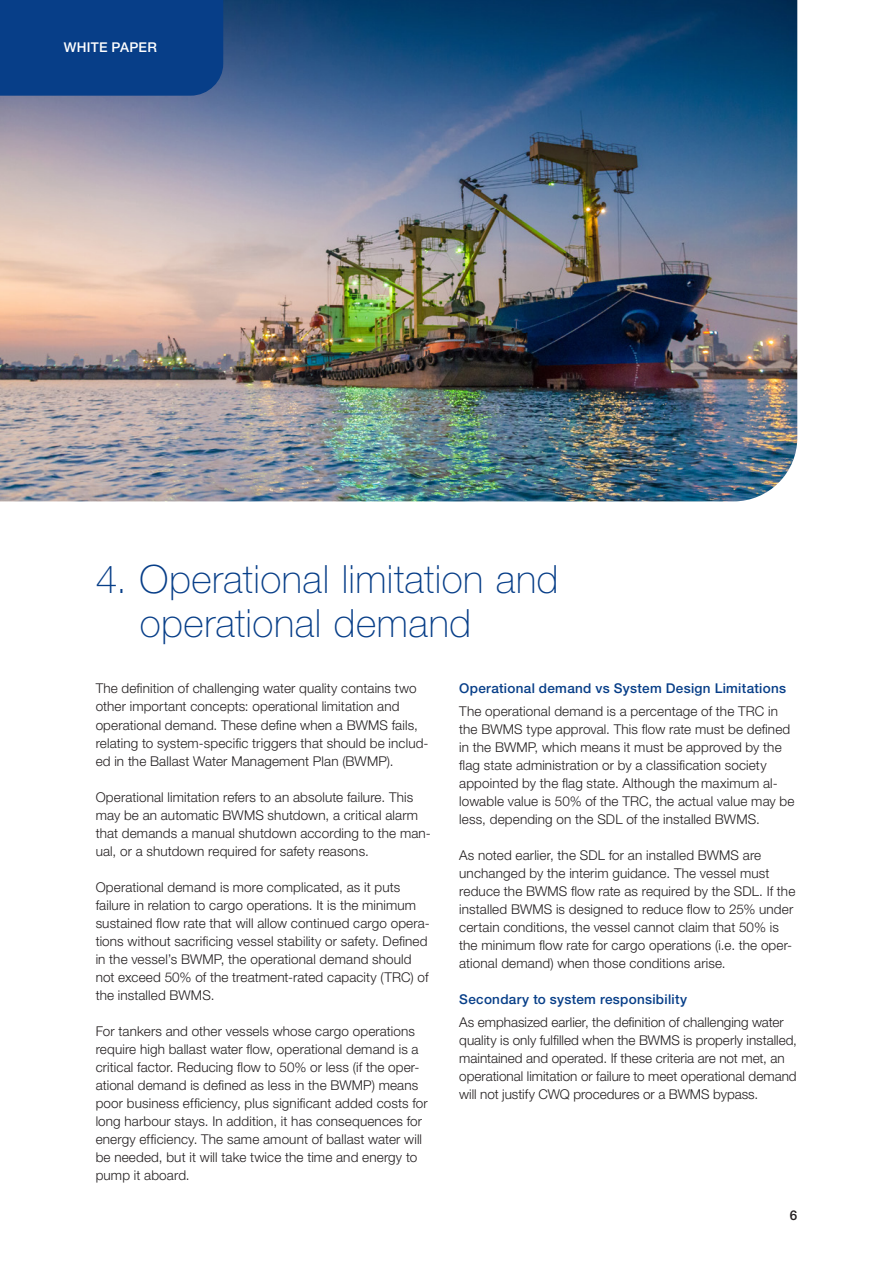
<style>
.page{position:relative;width:893px;height:1263px;background:#fff}
.page>*{position:absolute;margin:0;border:0;box-sizing:border-box;transform-origin:0 0}
.Headline_2{font:100 39px/43.5px "Helvetica Neue LT Std";letter-spacing:.015em;color:#073e88}
.Bodycopy{font:300 13.5px/18px "Helvetica Neue LT Std";letter-spacing:.01em;color:#231f20}
.Sub_headline_4{font:500 13.5px "Helvetica Neue LT Std";letter-spacing:.02em;color:#073e88}
.Sub_headline_4_White{font:500 13.5px "Helvetica Neue LT Std";letter-spacing:.02em;color:#fff}
.t1{font:500 13.5px "Helvetica Neue LT Std";color:#231f20}
</style>
<div class="page">
<img style="left:0;top:0;width:797px;height:501px">
<div style="left:0;top:0;width:223px;height:96px;background:#073e88"></div>
<p class="Sub_headline_4_White" style="left:64px;top:39px;width:95px">WHITE PAPER</p>
<p class="Headline_2" style="left:140px;top:557px;width:420px;text-indent:-44px">4. Operational limitation and operational demand</p>
<p class="Sub_headline_4" style="left:459px;top:681px;width:328px">Operational demand vs System Design Limitations</p>
<p class="Bodycopy" style="left:459px;top:702px;width:337px">The operational demand is a percentage of the TRC in the BWMS type approval. This flow rate must be defined in the BWMP, which means it must be approved by the flag state administration or by a classification society appointed by the flag state. Although the maximum al&shy;lowable value is 50% of the TRC, the actual value may be less, depending on the SDL of the installed BWMS.</p>
<p class="Bodycopy" style="left:459px;top:846px;width:338px">As noted earlier, the SDL for an installed BWMS are unchanged by the interim guidance. The vessel must reduce the BWMS flow rate as required by the SDL. If the installed BWMS is designed to reduce flow to 25% under certain conditions, the vessel cannot claim that 50% is the minimum flow rate for cargo operations (i.e. the oper&shy;ational demand) when those conditions arise.</p>
<p class="Sub_headline_4" style="left:459px;top:991px;width:229px">Secondary to system responsibility</p>
<p class="Bodycopy" style="left:459px;top:1012px;width:339px">As emphasized earlier, the definition of challenging water quality is only fulfilled when the BWMS is properly installed, maintained and operated. If these criteria are not met, an operational limitation or failure to meet operational demand will not justify CWQ procedures or a BWMS bypass.</p>
<p class="Bodycopy" style="left:96px;top:679px;width:334px">The definition of challenging water quality contains two other important concepts: operational limitation and operational demand. These define when a BWMS fails, relating to system-specific triggers that should be includ&shy;ed in the Ballast Water Management Plan (BWMP).</p>
<p class="Bodycopy" style="left:96px;top:787px;width:337px">Operational limitation refers to an absolute failure. This may be an automatic BWMS shutdown, a critical alarm that demands a manual shutdown according to the man&shy;ual, or a shutdown required for safety reasons.</p>
<p class="Bodycopy" style="left:96px;top:877px;width:336px">Operational demand is more complicated, as it puts failure in relation to cargo operations. It is the minimum sustained flow rate that will allow continued cargo opera&shy;tions without sacrificing vessel stability or safety. Defined in the vessel’s BWMP, the operational demand should not exceed 50% of the treatment-rated capacity (TRC) of the installed BWMS.</p>
<p class="Bodycopy" style="left:96px;top:1021px;width:334px">For tankers and other vessels whose cargo operations require high ballast water flow, operational demand is a critical factor. Reducing flow to 50% or less (if the oper&shy;ational demand is defined as less in the BWMP) means poor business efficiency, plus significant added costs for long harbour stays. In addition, it has consequences for energy efficiency. The same amount of ballast water will be needed, but it will take twice the time and energy to pump it aboard.</p>
<p class="t1" style="left:790px;top:1207px;width:9px">6</p>
</div>
